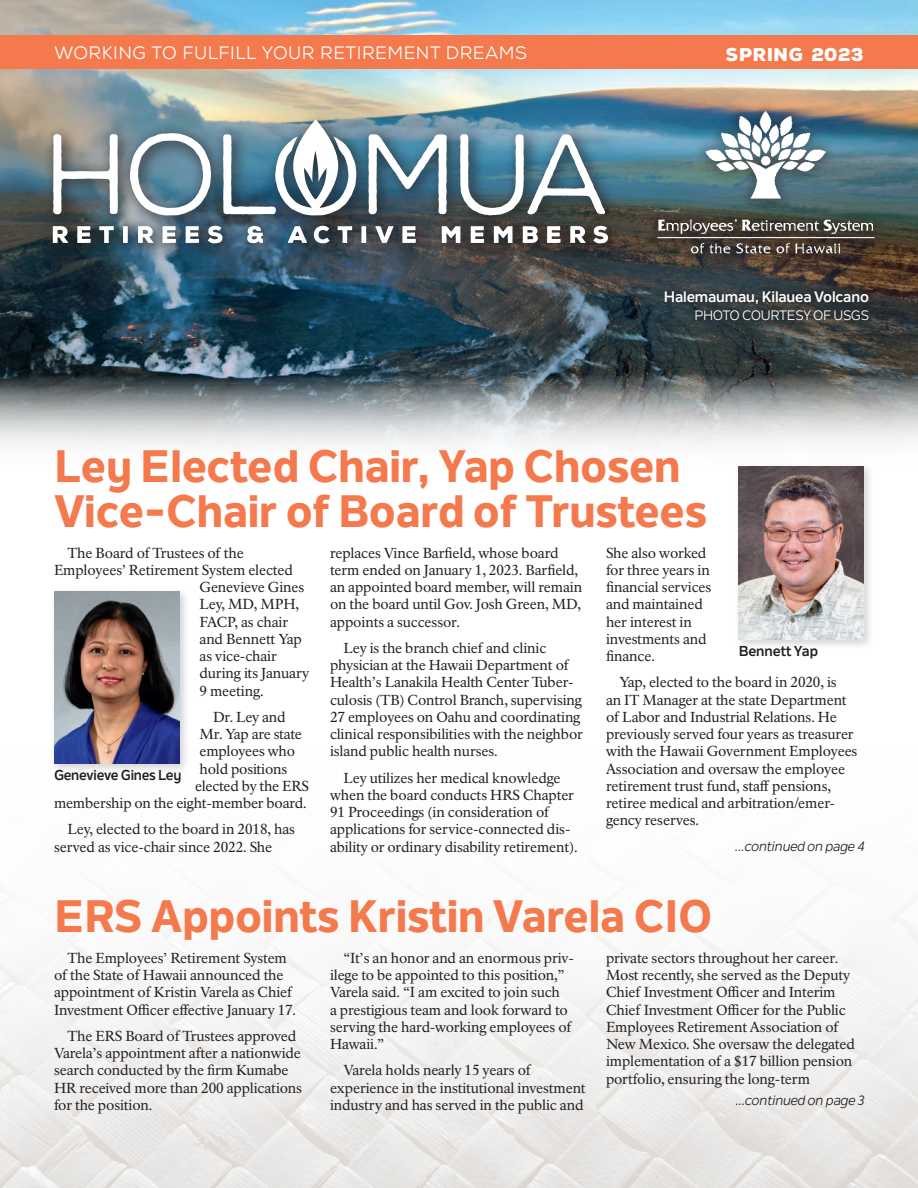
<style>
.page{position:relative;width:918px;height:1188px;background:#fff}
.page>*{position:absolute;margin:0;border:0;box-sizing:border-box;transform-origin:0 0}
.holomua_headline{font:800 45px/45px "Nolan Next";letter-spacing:-.005em;color:#f4794c}
.t1{font:18px "Nexa Rust Sans";letter-spacing:.025em;color:#fff}
.t2{font:900 18px "Nexa Rust Sans";letter-spacing:.025em;color:#fff}
.t3{font:700 15px "Nolan Next";letter-spacing:-.01em;color:#fff}
.holomua_body{font:14.25px/17.2px "NPS Rawlinson OT";letter-spacing:-.01em;color:#231f20}
.holumua_caption{font:700 14.25px "Nolan Next";letter-spacing:-.02em;color:#231f20}
.holumua_caption-2{font:italic 13.5px "Nolan Next";letter-spacing:-.005em;color:#231f20}
.t4{font:13.5px "Nolan Next";letter-spacing:-.025em;color:#fff}
</style>
<div class="page">
<img style="left:0;top:0;width:918px;height:375px">
<svg style="left:0;top:375px;width:918px;height:71px;background:#a8adaf"></svg>
<div style="left:0;top:35px;width:918px;height:34px;background:#f4794c"></div>
<img style="left:0;top:908px;width:918px;height:280px">
<div style="left:41px;top:110px;width:584px;height:151px;background:#231f20;opacity:.75"></div>
<svg style="left:53px;top:134px;width:65px;height:80px"></svg>
<svg style="left:130px;top:133px;width:81px;height:82px"></svg>
<svg style="left:368px;top:134px;width:79px;height:80px"></svg>
<svg style="left:460px;top:134px;width:145px;height:81px"></svg>
<svg style="left:53px;top:226px;width:15px;height:17px"></svg>
<svg style="left:77px;top:226px;width:14px;height:17px"></svg>
<svg style="left:99px;top:226px;width:15px;height:17px"></svg>
<svg style="left:123px;top:226px;width:5px;height:17px"></svg>
<svg style="left:138px;top:226px;width:16px;height:17px"></svg>
<svg style="left:162px;top:226px;width:14px;height:17px"></svg>
<svg style="left:186px;top:226px;width:13px;height:17px"></svg>
<svg style="left:208px;top:226px;width:14px;height:17px"></svg>
<svg style="left:247px;top:226px;width:16px;height:17px"></svg>
<svg style="left:288px;top:226px;width:19px;height:17px"></svg>
<svg style="left:314px;top:226px;width:16px;height:17px"></svg>
<svg style="left:338px;top:226px;width:14px;height:17px"></svg>
<svg style="left:361px;top:226px;width:5px;height:17px"></svg>
<svg style="left:375px;top:226px;width:18px;height:17px"></svg>
<svg style="left:402px;top:226px;width:14px;height:17px"></svg>
<svg style="left:442px;top:226px;width:18px;height:17px"></svg>
<svg style="left:471px;top:226px;width:13px;height:17px"></svg>
<svg style="left:494px;top:226px;width:19px;height:17px"></svg>
<svg style="left:523px;top:226px;width:15px;height:17px"></svg>
<svg style="left:547px;top:226px;width:14px;height:17px"></svg>
<svg style="left:570px;top:226px;width:16px;height:17px"></svg>
<svg style="left:593px;top:226px;width:15px;height:17px"></svg>
<svg style="left:223px;top:119px;width:133px;height:96px"></svg>
<div style="left:643px;top:98px;width:245px;height:169px;background:#231f20;opacity:.4"></div>
<img style="left:646px;top:96px;width:239px;height:171px">
<div style="left:657px;top:283px;width:219px;height:45px;background:#231f20;opacity:.75"></div>
<div style="left:49px;top:586px;width:141px;height:189px;background:#231f20;opacity:.2"></div>
<img style="left:54px;top:591px;width:125px;height:173px">
<div style="left:734px;top:462px;width:141px;height:189px;background:#231f20;opacity:.2"></div>
<img style="left:739px;top:467px;width:125px;height:172px">
<p class="t1" style="left:54px;top:42px;width:475px">WORKING TO FULFILL YOUR RETIREMENT DREAMS</p>
<p class="t2" style="left:726px;top:42px;width:140px">Spring 2023</p>
<p class="t3" style="left:664px;top:287px;width:207px">Halemaumau, Kilauea Volcano</p>
<p class="t4" style="left:694px;top:307px;width:176px">PHOTO COURTESY OF USGS</p>
<p class="holomua_headline" style="left:54px;top:443px;width:655px">Ley Elected Chair, Yap Chosen<br>Vice-Chair of Board of Trustees</p>
<p class="holomua_body" style="left:68px;top:544px;width:178px">The Board of Trustees of the</p>
<p class="holomua_body" style="left:54px;top:562px;width:240px">Employees’ Retirement System elected</p>
<p class="holomua_body" style="left:200px;top:579px;width:106px">Genevieve Gines</p>
<p class="holomua_body" style="left:200px;top:596px;width:101px">Ley, MD, MPH,</p>
<p class="holomua_body" style="left:200px;top:613px;width:90px">FACP, as chair</p>
<p class="holomua_body" style="left:200px;top:631px;width:104px">and Bennett Yap</p>
<p class="holomua_body" style="left:200px;top:648px;width:79px">as vice-chair</p>
<p class="holomua_body" style="left:200px;top:665px;width:111px">during its January</p>
<p class="holomua_body" style="left:200px;top:682px;width:66px">9 meeting.</p>
<p class="holomua_body" style="left:213px;top:709px;width:74px">Dr. Ley and</p>
<p class="holomua_body" style="left:200px;top:726px;width:104px">Mr. Yap are state</p>
<p class="holomua_body" style="left:200px;top:743px;width:97px">employees who</p>
<p class="holomua_body" style="left:200px;top:760px;width:89px">hold positions</p>
<p class="holomua_body" style="left:195px;top:778px;width:115px">elected by the ERS</p>
<p class="holomua_body" style="left:54px;top:795px;width:254px">membership on the eight-member board.</p>
<p class="holomua_body" style="left:54px;top:821px;width:243px;text-indent:14px">Ley, elected to the board in 2018, has served as vice-chair since 2022. She</p>
<p class="holomua_body" style="left:330px;top:544px;width:254px">replaces Vince Barfield, whose board term ended on January 1, 2023. Barfield, an appointed board member, will remain on the board until Gov. Josh Green, MD, appoints a successor.</p>
<p class="holomua_body" style="left:330px;top:640px;width:254px;text-indent:14px">Ley is the branch chief and clinic physician at the Hawaii Department of Health’s Lanakila Health Center Tuber&shy;culosis (TB) Control Branch, supervising 27 employees on Oahu and coordinating clinical responsibilities with the neighbor island public health nurses.</p>
<p class="holomua_body" style="left:330px;top:769px;width:249px;text-indent:14px">Ley utilizes her medical knowledge when the board conducts HRS Chapter 91 Proceedings (in consideration of applications for service-connected dis&shy;ability or ordinary disability retirement).</p>
<p class="holomua_body" style="left:606px;top:544px;width:107px">She also worked for three years in financial services and maintained her interest in investments and finance.</p>
<p class="holomua_body" style="left:606px;top:674px;width:253px;text-indent:14px">Yap, elected to the board in 2020, is<br>an IT Manager at the state Department of Labor and Industrial Relations. He previously served four years as treasurer with the Hawaii Government Employees Association and oversaw the employee retirement trust fund, staff pensions, retiree medical and arbitration/emer&shy;gency reserves.</p>
<p class="holumua_caption" style="left:739px;top:642px;width:81px">Bennett Yap</p>
<p class="holumua_caption" style="left:54px;top:766px;width:129px">Genevieve Gines Ley</p>
<p class="holumua_caption-2" style="left:735px;top:838px;width:131px">...continued on page 4</p>
<p class="holomua_headline" style="left:54px;top:893px;width:660px">ERS Appoints Kristin Varela CIO</p>
<p class="holomua_body" style="left:54px;top:950px;width:244px;text-indent:14px">The Employees’ Retirement System of the State of Hawaii announced the appointment of Kristin Varela as Chief Investment Officer effective January 17.</p>
<p class="holomua_body" style="left:54px;top:1028px;width:250px;text-indent:14px">The ERS Board of Trustees approved Varela’s appointment after a nationwide search conducted by the firm Kumabe HR received more than 200 applications for the position.</p>
<p class="holomua_body" style="left:330px;top:950px;width:246px;text-indent:14px">“It’s an honor and an enormous priv&shy;ilege to be appointed to this position,” Varela said. “I am excited to join such<br>a prestigious team and look forward to serving the hard-working employees of Hawaii.”</p>
<p class="holomua_body" style="left:330px;top:1062px;width:257px;text-indent:14px">Varela holds nearly 15 years of experience in the institutional investment industry and has served in the public and</p>
<p class="holomua_body" style="left:606px;top:950px;width:250px">private sectors throughout her career.<br>Most recently, she served as the Deputy Chief Investment Officer and Interim Chief Investment Officer for the Public Employees Retirement Association of New Mexico. She oversaw the delegated implementation of a $17 billion pension portfolio, ensuring the long-term</p>
<p class="holumua_caption-2" style="left:735px;top:1092px;width:130px">...continued on page 3</p>
</div>
